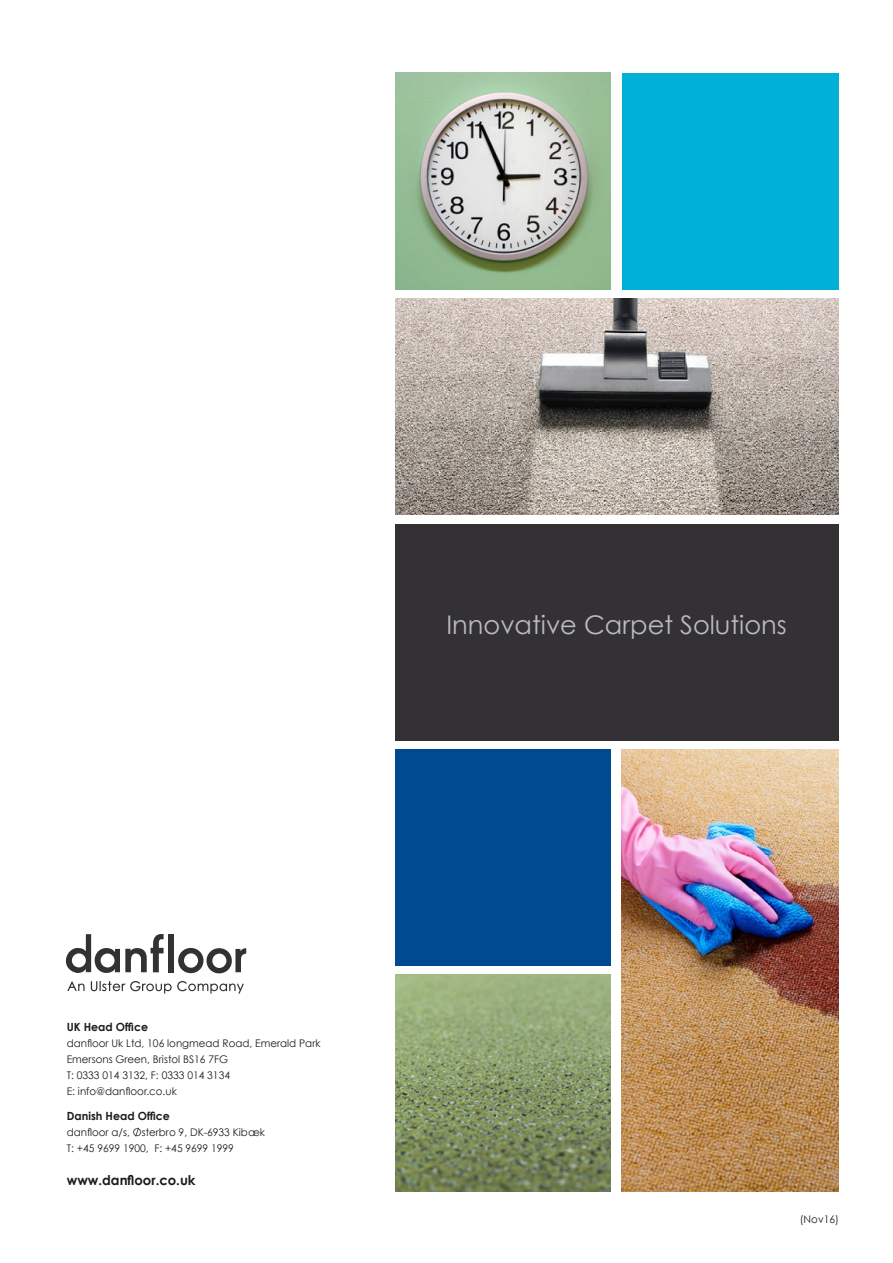
<style>
.page{position:relative;width:893px;height:1263px;background:#fff}
.page>*{position:absolute;margin:0;border:0;box-sizing:border-box;transform-origin:0 0}
.t1{font:25.65px "Century Gothic";color:#babbbe}
.t2{font:700 13.5px "Century Gothic";color:#1b1c20}
.t3{font:700 11.25px "Century Gothic";color:#1b1c20}
.t4{font:10.5px/16px "Century Gothic";color:#1b1c20}
</style>
<div class="page">
<svg style="left:135px;top:1128px;width:4px;height:8px"></svg>
<div style="left:168px;top:934px;width:6px;height:38px;background:#343135"></div>
<svg style="left:178px;top:948px;width:68px;height:25px"></svg>
<svg style="left:66px;top:934px;width:98px;height:39px"></svg>
<svg style="left:67px;top:981px;width:177px;height:12px"></svg>
<img style="left:395px;top:298px;width:444px;height:217px">
<img style="left:622px;top:749px;width:217px;height:442px">
<img style="left:395px;top:73px;width:216px;height:216px">
<div style="left:622px;top:73px;width:217px;height:216px;background:#00b0d6"></div>
<img style="left:395px;top:975px;width:216px;height:216px">
<div style="left:395px;top:749px;width:216px;height:216px;background:#004a92"></div>
<div style="left:395px;top:524px;width:444px;height:216px;background:#343135"></div>
<h1 class="t1" style="left:446px;top:609px;width:342px">Innovative Carpet Solutions</h1>
<p class="t3" style="left:67px;top:1019px;width:83px">UK Head Office</p>
<p class="t4" style="left:67px;top:1035px;width:255px">danfloor Uk Ltd, 106 longmead Road, Emerald Park Emersons Green, Bristol BS16 7FG<br>T: 0333 014 3132, F: 0333 014 3134<br>E: info@danfloor.co.uk</p>
<p class="t3" style="left:67px;top:1109px;width:105px">Danish Head Office</p>
<p class="t4" style="left:67px;top:1124px;width:200px">danfloor a/s, Osterbro 9, DK-6933 Kibæk<br>T: +45 9699 1900, F: +45 9699 1999</p>
<p class="t2" style="left:67px;top:1172px;width:130px">www.danfloor.co.uk</p>
<p class="t4" style="left:800px;top:1211px;width:41px">(Nov16)</p>
</div>
